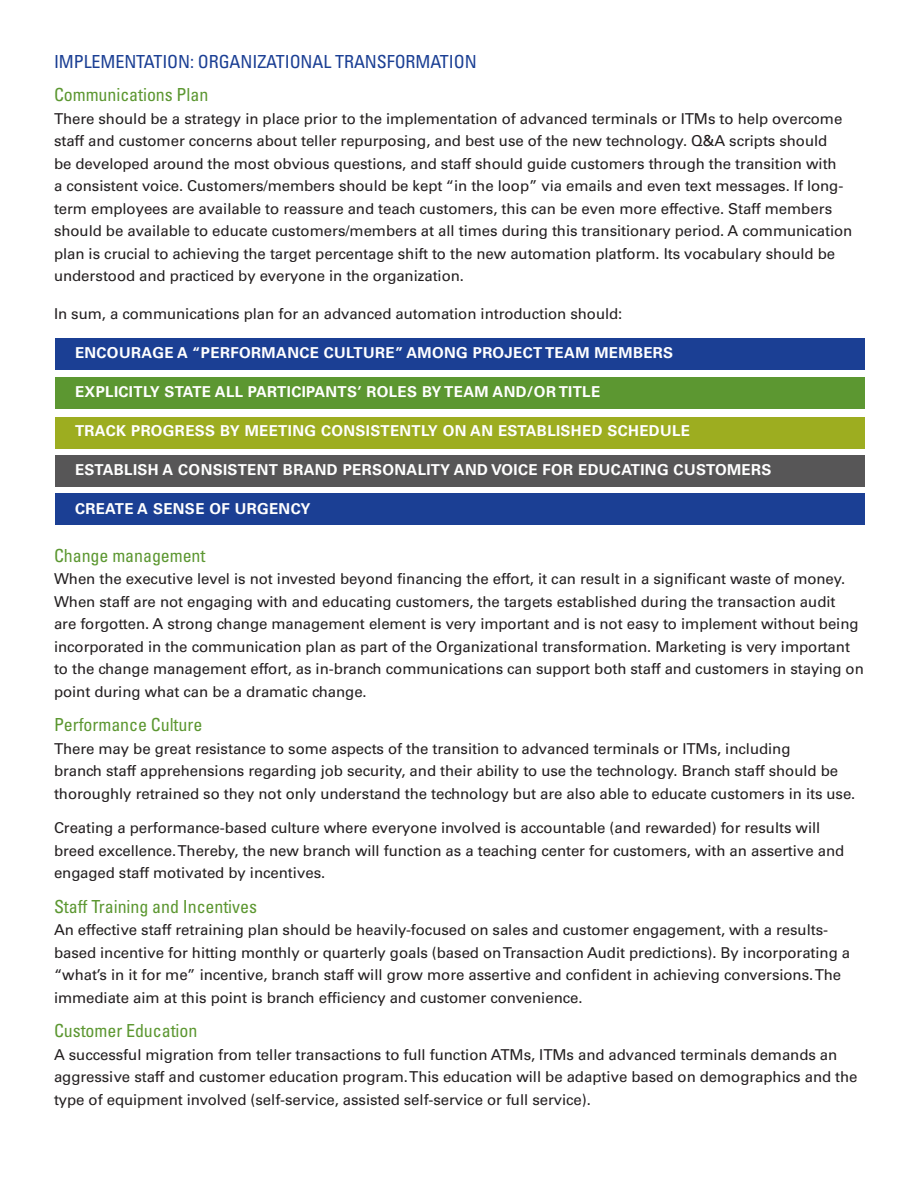
<style>
.page{position:relative;width:918px;height:1188px;background:#fff}
.page>*{position:absolute;margin:0;border:0;box-sizing:border-box;transform-origin:0 0}
.t1{font:condensed 18px "Univers";letter-spacing:-.005em;color:#5c9731}
.t2{font:condensed 18px "Univers";letter-spacing:-.005em;color:#1b3f94}
.t3{font:15px/22.5px "Univers";letter-spacing:-.005em;color:#231f20}
.t4{font:700 15px "Univers";letter-spacing:.025em;color:#fff}
</style>
<div class="page">
<div style="left:55px;top:378px;width:810px;height:31px;background:#5c9731"></div>
<div style="left:55px;top:417px;width:810px;height:32px;background:#9dad20"></div>
<div style="left:55px;top:455px;width:810px;height:32px;background:#575657"></div>
<div style="left:55px;top:338px;width:810px;height:32px;background:#1b3f94"></div>
<div style="left:55px;top:494px;width:810px;height:31px;background:#1b3f94"></div>
<p class="t2" style="left:54px;top:51px;width:424px">IMPLEMENTATION: ORGANIZATIONAL TRANSFORMATION</p>
<p class="t1" style="left:54px;top:84px;width:156px">Communications Plan</p>
<p class="t3" style="left:54px;top:107px;width:800px">There should be a strategy in place prior to the implementation of advanced terminals or ITMs to help overcome staff and customer concerns about teller repurposing, and best use of the new technology. Q&amp;A scripts should<br>be developed around the most obvious questions, and staff should guide customers through the transition with<br>a consistent voice. Customers/members should be kept “in the loop” via emails and even text messages. If long&shy;term employees are available to reassure and teach customers, this can be even more effective. Staff members should be available to educate customers/members at all times during this transitionary period. A communication plan is crucial to achieving the target percentage shift to the new automation platform. Its vocabulary should be understood and practiced by everyone in the organization.</p>
<p class="t3" style="left:54px;top:302px;width:570px">In sum, a communications plan for an advanced automation introduction should:</p>
<p class="t4" style="left:75px;top:344px;width:600px">ENCOURAGE A “PERFORMANCE CULTURE” AMONG PROJECT TEAM MEMBERS</p>
<p class="t4" style="left:75px;top:383px;width:527px">EXPLICITLY STATE ALL PARTICIPANTS’ ROLES BY TEAM AND/OR TITLE</p>
<p class="t4" style="left:75px;top:422px;width:617px">TRACK PROGRESS BY MEETING CONSISTENTLY ON AN ESTABLISHED SCHEDULE</p>
<p class="t4" style="left:75px;top:461px;width:698px">ESTABLISH A CONSISTENT BRAND PERSONALITY AND VOICE FOR EDUCATING CUSTOMERS</p>
<p class="t4" style="left:75px;top:500px;width:237px">CREATE A SENSE OF URGENCY</p>
<p class="t1" style="left:54px;top:544px;width:153px">Change management</p>
<p class="t3" style="left:54px;top:568px;width:811px">When the executive level is not invested beyond financing the effort, it can result in a significant waste of money.<br>When staff are not engaging with and educating customers, the targets established during the transaction audit<br>are forgotten. A strong change management element is very important and is not easy to implement without being incorporated in the communication plan as part of the Organizational transformation. Marketing is very important to the change management effort, as in-branch communications can support both staff and customers in staying on point during what can be a dramatic change.</p>
<p class="t1" style="left:54px;top:714px;width:150px">Performance Culture</p>
<p class="t3" style="left:54px;top:737px;width:803px">There may be great resistance to some aspects of the transition to advanced terminals or ITMs, including<br>branch staff apprehensions regarding job security, and their ability to use the technology. Branch staff should be thoroughly retrained so they not only understand the technology but are also able to educate customers in its use.</p>
<p class="t3" style="left:54px;top:817px;width:792px">Creating a performance-based culture where everyone involved is accountable (and rewarded) for results will breed excellence. Thereby, the new branch will function as a teaching center for customers, with an assertive and engaged staff motivated by incentives.</p>
<p class="t1" style="left:54px;top:895px;width:205px">Staff Training and Incentives</p>
<p class="t3" style="left:54px;top:919px;width:798px">An effective staff retraining plan should be heavily-focused on sales and customer engagement, with a results&shy;based incentive for hitting monthly or quarterly goals (based on Transaction Audit predictions). By incorporating a “what’s in it for me” incentive, branch staff will grow more assertive and confident in achieving conversions. The immediate aim at this point is branch efficiency and customer convenience.</p>
<p class="t1" style="left:54px;top:1020px;width:145px">Customer Education</p>
<p class="t3" style="left:54px;top:1043px;width:805px">A successful migration from teller transactions to full function ATMs, ITMs and advanced terminals demands an aggressive staff and customer education program. This education will be adaptive based on demographics and the type of equipment involved (self-service, assisted self-service or full service).</p>
</div>
